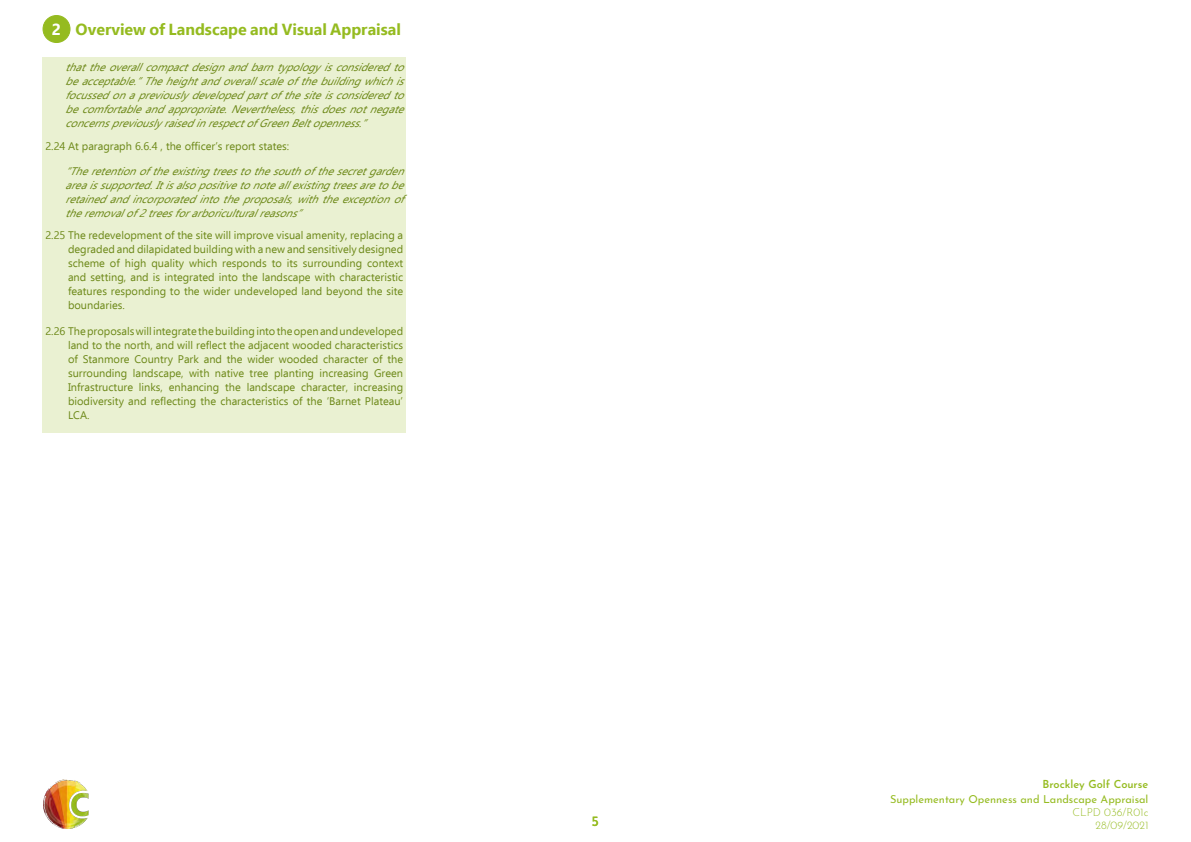
<style>
.page{position:relative;width:1191px;height:842px;background:#fff}
.page>*{position:absolute;margin:0;border:0;box-sizing:border-box;transform-origin:0 0}
.t1{font:700 16px "Ebrima";color:#95bb20}
.t2{font:14.2px "Josefin Sans";color:#95bb20}
.t3{font:11px/14px "Ebrima";color:#6c8817;text-align:justify}
.Quotes_-_italic_gree{font:italic 11px/14px "Ebrima";color:#6c8817;text-align:justify}
.t4{font:11px "Josefin Sans";color:#95bb20}
.t5{font:300 11px/13.2px "Josefin Sans";color:#95bb20;text-align:right}
.t6{font:600 11px "Josefin Sans";color:#95bb20}
.s1{color:#fff}
</style>
<div class="page">
<img style="left:43px;top:780px;width:46px;height:48px">
<div style="left:43px;top:16px;width:27px;height:27px;background:#95bb20;border-radius:50%"></div>
<div style="left:43px;top:15px;width:27px;height:28px;border:1px solid #95bb20;border-radius:50%"></div>
<div style="left:43px;top:57px;width:363px;height:84px;background:#eaf1d2"></div>
<div style="left:43px;top:136px;width:363px;height:27px;background:#eaf1d2"></div>
<div style="left:43px;top:161px;width:363px;height:69px;background:#eaf1d2"></div>
<div style="left:43px;top:226px;width:363px;height:97px;background:#eaf1d2"></div>
<div style="left:43px;top:321px;width:363px;height:111px;background:#eaf1d2"></div>
<h1 class="t1" style="left:52px;top:17px;width:350px"><span class="s1">2</span> Overview of Landscape and Visual Appraisal</h1>
<p class="Quotes_-_italic_gree" style="left:65px;top:60px;width:347px">thattheoverallcompactdesignandbarntypologyisconsideredto beacceptable.”Theheightandoverallscaleofthebuildingwhichis focussedonapreviouslydevelopedpartofthesiteisconsideredto becomfortableandappropriate.Nevertheless,thisdoesnotnegate concernspreviouslyraisedinrespectofGreenBeltopenness.”</p>
<p class="t3" style="left:45px;top:138px;width:245px">2.24 At paragraph 6.6.4 , the officer’s report states:</p>
<p class="Quotes_-_italic_gree" style="left:65px;top:164px;width:347px">“Theretentionoftheexistingtreestothesouthofthesecretgarden areaissupported.Itisalsopositivetonoteallexistingtreesaretobe retainedandincorporatedintotheproposals,withtheexceptionof theremovalof2treesforarboriculturalreasons”</p>
<p class="t3" style="left:68px;top:228px;width:337px;text-indent:-23px">2.25 The redevelopment of the site will improve visual amenity, replacing a degraded and dilapidated building with a new and sensitively designed scheme of high quality which responds to its surrounding context and setting, and is integrated into the landscape with characteristic features responding to the wider undeveloped land beyond the site boundaries.</p>
<p class="t3" style="left:68px;top:323px;width:337px;text-indent:-23px">2.26 The proposals will integrate the building into the open and undeveloped land to the north, and will reflect the adjacent wooded characteristics of Stanmore Country Park and the wider wooded character of the surrounding landscape, with native tree planting increasing Green Infrastructure links, enhancing the landscape character, increasing biodiversity and reflecting the characteristics of the ‘Barnet Plateau’ LCA.</p>
<p class="t2" style="left:591px;top:809px;width:9px">5</p>
<p class="t6" style="left:1042px;top:775px;width:107px">Brockley Golf Course</p>
<p class="t4" style="left:890px;top:790px;width:260px">Supplementary Openness and Landscape Appraisal</p>
<p class="t5" style="left:1072px;top:804px;width:77px">CLPD 036/R01c<br>28/09/2021</p>
</div>
